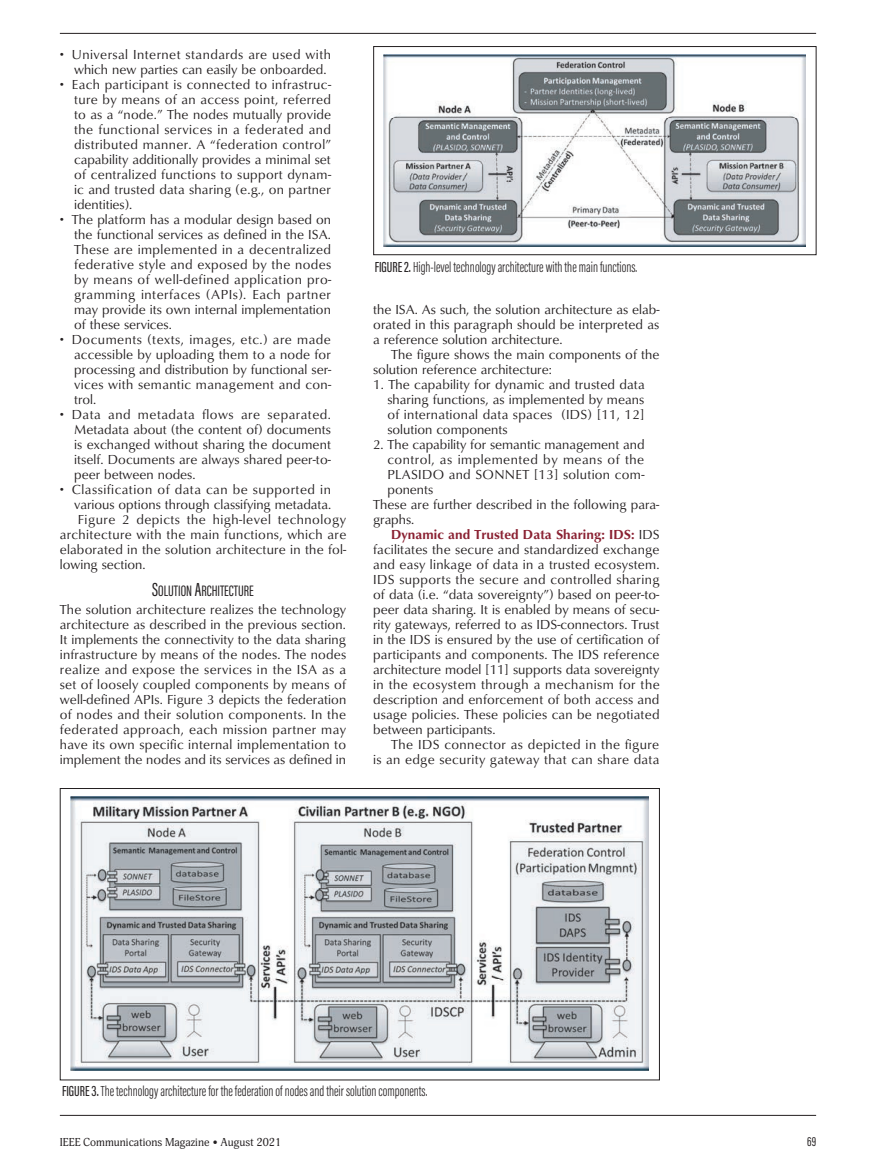
<style>
.page{position:relative;width:876px;height:1173px;background:#fff}
.page>*{position:absolute;margin:0;border:0;box-sizing:border-box;transform-origin:0 0}
.t1{font:15.6px "Acumin Pro Extra Cond Regular SC800";color:#231f20}
.t2{font:300 15px "Acumin Pro Extra Cond";color:#231f20}
.t3{font:13.5px/15px "Classico URW";letter-spacing:.015em;color:#231f20;text-align:justify}
.t4{font:13.5px/15px "Classico URW";letter-spacing:.035em;color:#231f20}
.t5{font:700 13.5px "Classico URW";letter-spacing:.005em;color:#8a2132}
.t6{font:13.5px "Acumin Pro Extra Cond Regular SC800";color:#231f20}
.t7{font:11.25px "Adonis";color:#231f20}
.s1{font-size:19.5px}
.s2{font-weight:500}
.s3{font-weight:400;color:#231f20}
</style>
<div class="page">
<hr style="left:60px;top:33px;width:756px;height:1px;background:#231f20">
<hr style="left:60px;top:1115px;width:756px;height:1px;background:#231f20">
<img style="left:384px;top:54px;width:421px;height:193px">
<div style="left:373px;top:46px;width:443px;height:209px;border:1px solid #231f20"></div>
<img style="left:70px;top:797px;width:578px;height:274px">
<div style="left:60px;top:788px;width:599px;height:292px;border:1px solid #231f20"></div>
<p class="t4" style="left:74px;top:46px;width:258px;text-indent:-14px">• Universal Internet standards are used with which new parties can easily be onboarded.</p>
<p class="t3" style="left:74px;top:76px;width:259px;text-indent:-14px">• Each participant is connected to infrastruc&shy;ture by means of an access point, referred to as a “node.” The nodes mutually provide the functional services in a federated and distributed manner. A “federation control” capability additionally provides a minimal set of centralized functions to support dynam&shy;ic and trusted data sharing (e.g., on partner identities).</p>
<p class="t3" style="left:74px;top:211px;width:259px;text-indent:-14px">• The platform has a modular design based on the functional services as defined in the ISA.<br>These are implemented in a decentralized federative style and exposed by the nodes by means of well-defined application pro&shy;gramming interfaces (APIs). Each partner may provide its own internal implementation of these services.</p>
<p class="t3" style="left:74px;top:331px;width:259px;text-indent:-14px">• Documents (texts, images, etc.) are made accessible by uploading them to a node for processing and distribution by functional ser&shy;vices with semantic management and con&shy;trol.</p>
<p class="t3" style="left:74px;top:406px;width:258px;text-indent:-14px">• Data and metadata flows are separated.<br>Metadata about (the content of) documents is exchanged without sharing the document itself. Documents are always shared peer-to&shy;peer between nodes.</p>
<p class="t4" style="left:60px;top:481px;width:272px">• Classification of data can be supported in</p>
<p class="t3" style="left:74px;top:496px;width:258px">various options through classifying metadata.</p>
<p class="t4" style="left:78px;top:511px;width:269px">Figure 2 depicts the high-level technology</p>
<p class="t3" style="left:60px;top:526px;width:288px">architecture with the main functions, which are</p>
<p class="t3" style="left:60px;top:541px;width:288px">elaborated in the solution architecture in the fol-</p>
<p class="t3" style="left:60px;top:556px;width:87px">lowing section.</p>
<p class="t1" style="left:152px;top:581px;width:103px"><span class="s1">S</span>OLUTION <span class="s1">A</span>RCHITECTURE</p>
<p class="t3" style="left:60px;top:601px;width:288px">The solution architecture realizes the technology architecture as described in the previous section.<br>It implements the connectivity to the data sharing infrastructure by means of the nodes. The nodes realize and expose the services in the ISA as a set of loosely coupled components by means of well-defined APIs. Figure 3 depicts the federation of nodes and their solution components. In the federated approach, each mission partner may have its own specific internal implementation to implement the nodes and its services as defined in</p>
<p class="t2" style="left:375px;top:258px;width:264px"><span class="s2">FIGURE 2.</span> High-level technology architecture with the main functions.</p>
<p class="t3" style="left:373px;top:301px;width:288px">the ISA. As such, the solution architecture as elab&shy;orated in this paragraph should be interpreted as a reference solution architecture.</p>
<p class="t3" style="left:373px;top:346px;width:288px;text-indent:18px">The figure shows the main components of the solution reference architecture:</p>
<p class="t3" style="left:387px;top:376px;width:259px;text-indent:-14px">1. The capability for dynamic and trusted data sharing functions, as implemented by means of international data spaces (IDS) [11, 12] solution components</p>
<p class="t3" style="left:373px;top:436px;width:273px">2. The capability for semantic management and</p>
<p class="t4" style="left:387px;top:451px;width:258px">control, as implemented by means of the</p>
<p class="t3" style="left:387px;top:466px;width:258px">PLASIDO and SONNET [13] solution com-</p>
<p class="t3" style="left:387px;top:481px;width:47px">ponents</p>
<p class="t3" style="left:373px;top:496px;width:288px">These are further described in the following para-</p>
<p class="t3" style="left:373px;top:511px;width:43px">graphs.</p>
<p class="t5" style="left:391px;top:525px;width:270px">Dynamic and Trusted Data Sharing: IDS: <span class="s3">IDS</span></p>
<p class="t3" style="left:373px;top:541px;width:288px">facilitates the secure and standardized exchange</p>
<p class="t3" style="left:373px;top:556px;width:288px">and easy linkage of data in a trusted ecosystem.</p>
<p class="t3" style="left:373px;top:571px;width:288px">IDS supports the secure and controlled sharing</p>
<p class="t3" style="left:373px;top:586px;width:288px">of data (i.e. “data sovereignty”) based on peer-to-</p>
<p class="t3" style="left:373px;top:601px;width:287px">peer data sharing. It is enabled by means of secu-</p>
<p class="t3" style="left:373px;top:616px;width:288px">rity gateways, referred to as IDS-connectors. Trust</p>
<p class="t3" style="left:373px;top:631px;width:288px">in the IDS is ensured by the use of certification of</p>
<p class="t3" style="left:373px;top:646px;width:288px">participants and components. The IDS reference</p>
<p class="t3" style="left:373px;top:661px;width:288px">architecture model [11] supports data sovereignty</p>
<p class="t4" style="left:373px;top:676px;width:288px">in the ecosystem through a mechanism for the</p>
<p class="t3" style="left:373px;top:691px;width:288px">description and enforcement of both access and</p>
<p class="t3" style="left:373px;top:706px;width:288px">usage policies. These policies can be negotiated</p>
<p class="t3" style="left:373px;top:721px;width:124px">between participants.</p>
<p class="t3" style="left:391px;top:736px;width:270px">The IDS connector as depicted in the figure</p>
<p class="t3" style="left:373px;top:751px;width:288px">is an edge security gateway that can share data</p>
<p class="t2" style="left:62px;top:1082px;width:367px"><span class="s2">FIGURE 3.</span> The technology architecture for the federation of nodes and their solution components.</p>
<p class="t7" style="left:60px;top:1135px;width:223px">IEEE Communications Magazine • August 2021</p>
<p class="t6" style="left:807px;top:1133px;width:10px">69</p>
</div>
